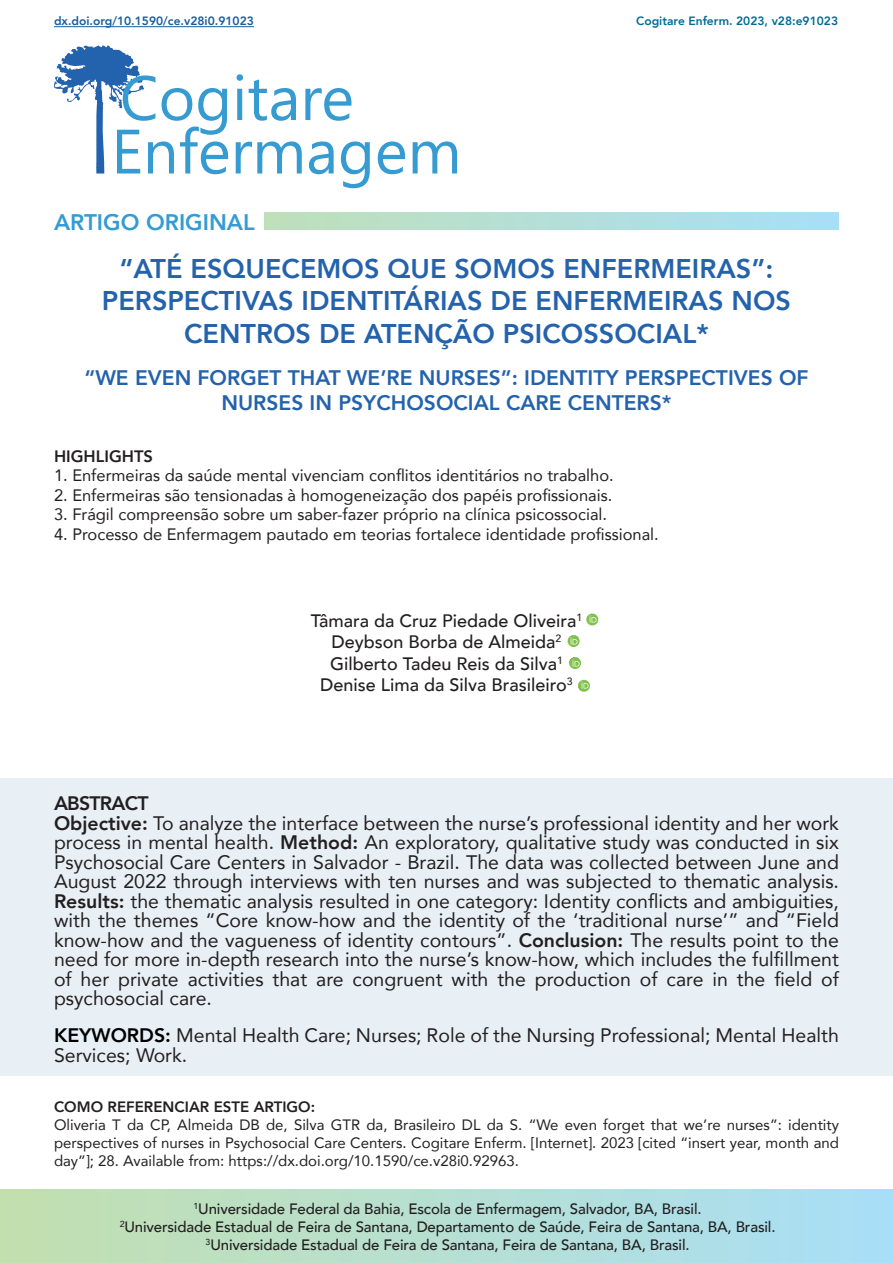
<style>
.page{position:relative;width:893px;height:1263px;background:#fff}
.page>*{position:absolute;margin:0;border:0;box-sizing:border-box;transform-origin:0 0}
.t1{font:800 27px/32.4px "Avenir";color:#2462ac;text-align:center}
.t2{font:800 22.5px "Avenir";color:#349bd3}
.t3{font:800 21px/25.2px "Avenir";color:#2462ac;text-align:center}
.t4{font:19.5px/19.5px "Avenir";color:#231f20;text-align:justify}
.t5{font:800 19.5px "Avenir";letter-spacing:-.04em;color:#231f20}
.t6{font:500 18px "Avenir";color:#231f20}
.List_Paragraph{font:16.5px "Avenir";color:#231f20}
.t7{font:800 16.5px "Avenir";color:#231f20}
.t8{font:15px/18px "Avenir";color:#231f20;text-align:justify}
.t9{font:500 15px "Avenir";letter-spacing:-.01em;color:#231f20}
.t10{font:800 15px "Avenir";color:#231f20}
.t11{font:500 12px/18.6px "Avenir";color:#231f20;text-align:center}
.t12{font:800 12px "Avenir";color:#175d9e}
.t13{font:800 12px "Avenir";color:#006c95}
.s1{font-weight:800}
.s2{font-weight:800;color:#000001}
</style>
<div class="page">
<svg style="left:236px;top:141px;width:66px;height:32px"></svg>
<svg style="left:309px;top:141px;width:25px;height:33px"></svg>
<svg style="left:341px;top:141px;width:29px;height:47px"></svg>
<svg style="left:378px;top:141px;width:27px;height:33px"></svg>
<svg style="left:413px;top:141px;width:44px;height:32px"></svg>
<svg style="left:54px;top:45px;width:174px;height:129px"></svg>
<svg style="left:237px;top:74px;width:6px;height:46px"></svg>
<svg style="left:249px;top:79px;width:47px;height:42px"></svg>
<svg style="left:305px;top:88px;width:46px;height:33px"></svg>
<div style="left:264px;top:213px;width:575px;height:16px;background:linear-gradient(to right,#c0e0ba,#a9dff7)"></div>
<hr style="left:54px;top:26px;width:200px;height:1px;background:#175d9e">
<div style="left:0;top:778px;width:893px;height:298px;background:#e8f0f6"></div>
<div style="left:0;top:1189px;width:893px;height:74px;background:linear-gradient(to right,#c3dfae,#a9dff7)"></div>
<svg style="left:586px;top:613px;width:12px;height:12px"></svg>
<svg style="left:568px;top:635px;width:12px;height:12px"></svg>
<svg style="left:569px;top:657px;width:12px;height:12px"></svg>
<svg style="left:578px;top:680px;width:12px;height:12px"></svg>
<p class="t12" style="left:54px;top:10px;width:201px">dx.doi.org/10.1590/ce.v28i0.91023</p>
<p class="t13" style="left:636px;top:10px;width:203px">Cogitare Enferm. 2023, v28:e91023</p>
<p class="t2" style="left:54px;top:201px;width:202px">ARTIGO ORIGINAL</p>
<p class="t1" style="left:102px;top:250px;width:690px">“ATÉ ESQUECEMOS QUE SOMOS ENFERMEIRAS”:<br>PERSPECTIVAS IDENTITÁRIAS DE ENFERMEIRAS NOS<br>CENTROS DE ATENÇÃO PSICOSSOCIAL*</p>
<p class="t3" style="left:84px;top:364px;width:726px">“WE EVEN FORGET THAT WE’RE NURSES”: IDENTITY PERSPECTIVES OF<br>NURSES IN PSYCHOSOCIAL CARE CENTERS*</p>
<p class="t7" style="left:54px;top:441px;width:101px">HIGHLIGHTS</p>
<p class="List_Paragraph" style="left:54px;top:462px;width:561px">1. Enfermeiras da saúde mental vivenciam conflitos identitários no trabalho.</p>
<p class="List_Paragraph" style="left:54px;top:482px;width:560px">2. Enfermeiras são tensionadas à homogeneização dos papéis profissionais.</p>
<p class="List_Paragraph" style="left:54px;top:501px;width:555px">3. Frágil compreensão sobre um saber-fazer próprio na clínica psicossocial.</p>
<p class="List_Paragraph" style="left:54px;top:521px;width:606px">4. Processo de Enfermagem pautado em teorias fortalece identidade profissional.</p>
<p class="t6" style="left:311px;top:605px;width:273px">Tâmara da Cruz Piedade Oliveira<sup>1</sup></p>
<p class="t6" style="left:331px;top:626px;width:231px">Deybson Borba de Almeida<sup>2</sup></p>
<p class="t6" style="left:330px;top:648px;width:234px">Gilberto Tadeu Reis da Silva<sup>1</sup></p>
<p class="t6" style="left:320px;top:669px;width:254px">Denise Lima da Silva Brasileiro<sup>3</sup></p>
<p class="t5" style="left:54px;top:786px;width:96px">ABSTRACT</p>
<p class="t4" style="left:54px;top:813px;width:786px"><span class="s1">Objective:</span> To analyze the interface between the nurse’s professional identity and her work process in mental health. <span class="s1">Method:</span> An exploratory, qualitative study was conducted in six Psychosocial Care Centers in Salvador - Brazil. The data was collected between June and August 2022 through interviews with ten nurses and was subjected to thematic analysis.<br><span class="s1">Results:</span> the thematic analysis resulted in one category: Identity conflicts and ambiguities, with the themes “Core know-how and the identity of the ‘traditional nurse’” and “Field know-how and the vagueness of identity contours”. <span class="s1">Conclusion:</span> The results point to the need for more in-depth research into the nurse’s know-how, which includes the fulfillment of her private activities that are congruent with the production of care in the field of psychosocial care.</p>
<p class="t4" style="left:54px;top:1025px;width:786px"><span class="s2">KEYWORDS:</span> Mental Health Care; Nurses; Role of the Nursing Professional; Mental Health<br>Services; Work.</p>
<p class="t10" style="left:54px;top:1093px;width:263px">COMO REFERENCIAR ESTE ARTIGO:</p>
<p class="t8" style="left:54px;top:1115px;width:786px">Oliveria T da CP, Almeida DB de, Silva GTR da, Brasileiro DL da S. “We even forget that we’re nurses”: identity perspectives of nurses in Psychosocial Care Centers. Cogitare Enferm. [Internet]. 2023 [cited “insert year, month and day”]; 28. Available from: https://dx.doi.org/10.1590/ce.v28i0.92963.</p>
<p class="t9" style="left:194px;top:1195px;width:510px"><sup>1</sup>Universidade Federal da Bahia, Escola de Enfermagem, Salvador, BA, Brasil.</p>
<p class="t9" style="left:120px;top:1213px;width:657px"><sup>2</sup>Universidade Estadual de Feira de Santana, Departamento de Saúde, Feira de Santana, BA, Brasil.</p>
<p class="t9" style="left:206px;top:1231px;width:485px"><sup>3</sup>Universidade Estadual de Feira de Santana, Feira de Santana, BA, Brasil.</p>
<p class="t11" style="left:119px;top:1216px;width:656px">“Até esquecemos que somos enfermeiras”: perspectivas identitárias de enfermeiras nos centros de atenção psicossocial<br>Oliveria T da CP, Almeida DB de, Silva GTR da, Brasileiro DL da S</p>
</div>
